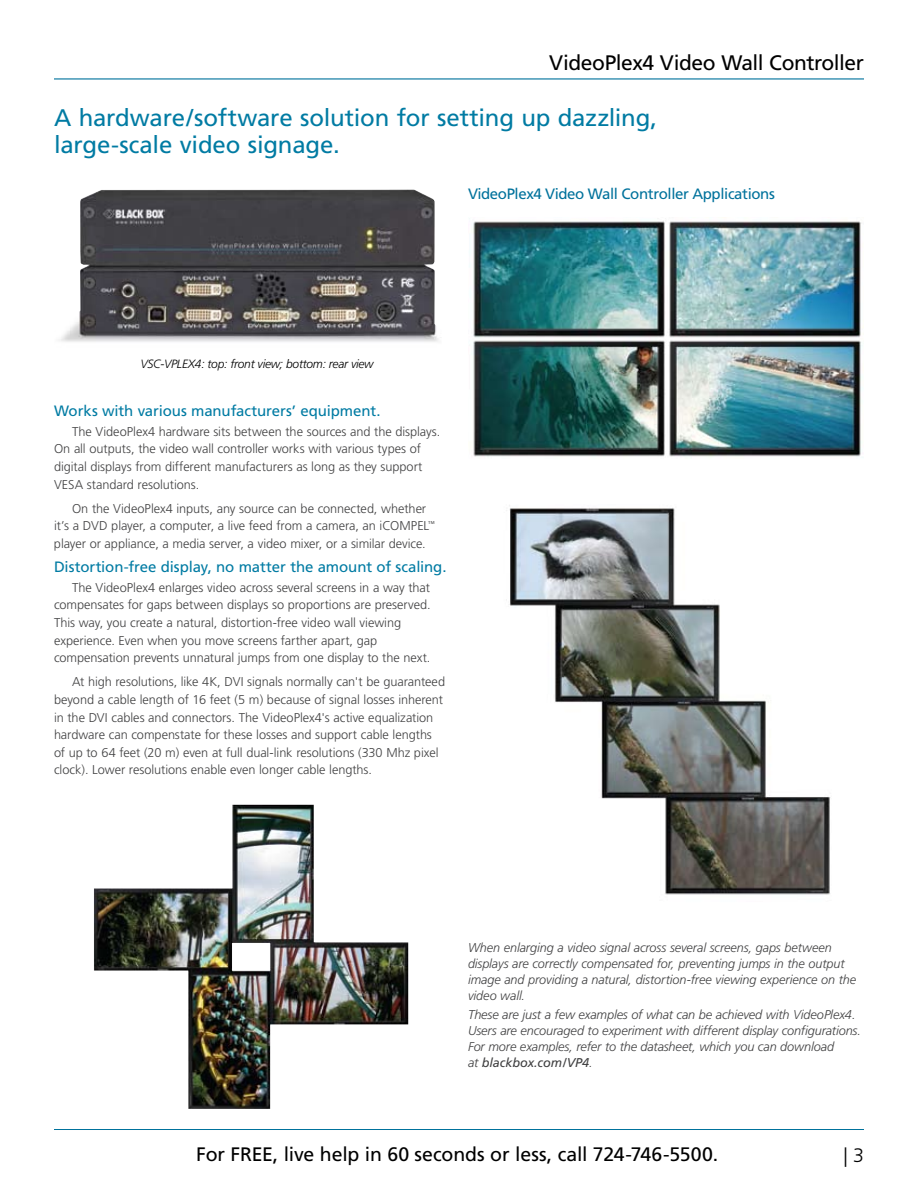
<style>
.page{position:relative;width:918px;height:1188px;background:#fff}
.page>*{position:absolute;margin:0;border:0;box-sizing:border-box;transform-origin:0 0}
.t1{font:24px/27px "Frutiger";letter-spacing:-.01em;color:#007ba3}
.t2{font:21px "Frutiger";letter-spacing:-.025em;color:#000}
.t3{font:19.5px "Frutiger";letter-spacing:-.005em;color:#000}
.t4{font:300 19.5px "Frutiger";color:#000}
.t5{font:15px "Frutiger";letter-spacing:-.005em;color:#007ba3}
.t6{font:15px "Frutiger";letter-spacing:-.025em;color:#00729c}
.t7{font:300 12.75px/17.5px "Frutiger";letter-spacing:-.005em;color:#414142}
.t8{font:italic 300 12.75px/16.2px "Frutiger";letter-spacing:-.01em;color:#414142}
.t9{font:italic 300 12px "Frutiger";letter-spacing:-.02em;color:#000}
.s1{font-weight:400}
</style>
<div class="page">
<hr style="left:54px;top:1129px;width:810px;height:1px;background:#00729c">
<hr style="left:54px;top:78px;width:810px;height:2px;background:#00729c">
<img style="left:469px;top:221px;width:395px;height:236px">
<img style="left:60px;top:189px;width:379px;height:153px">
<img style="left:94px;top:805px;width:314px;height:304px">
<img style="left:506px;top:505px;width:325px;height:390px">
<h2 class="t2" style="left:549px;top:50px;width:316px">VideoPlex4 Video Wall Controller</h2>
<h1 class="t1" style="left:54px;top:104px;width:605px">A hardware/software solution for setting up dazzling, large-scale video signage.</h1>
<p class="t6" style="left:468px;top:185px;width:308px">VideoPlex4 Video Wall Controller Applications</p>
<p class="t9" style="left:140px;top:357px;width:235px">VSC-VPLEX4: top: front view; bottom: rear view</p>
<p class="t5" style="left:54px;top:402px;width:328px">Works with various manufacturers’ equipment.</p>
<p class="t7" style="left:54px;top:423px;width:388px;text-indent:18px">The VideoPlex4 hardware sits between the sources and the displays.<br>On all outputs, the video wall controller works with various types of digital displays from different manufacturers as long as they support VESA standard resolutions.</p>
<p class="t7" style="left:54px;top:500px;width:382px;text-indent:18px">On the VideoPlex4 inputs, any source can be connected, whether it’s a DVD player, a computer, a live feed from a camera, an iCOMPEL<sup>™ </sup>player or appliance, a media server, a video mixer, or a similar device.</p>
<p class="t5" style="left:54px;top:558px;width:394px">Distortion-free display, no matter the amount of scaling.</p>
<p class="t7" style="left:54px;top:579px;width:378px;text-indent:18px">The VideoPlex4 enlarges video across several screens in a way that compensates for gaps between displays so proportions are preserved.<br>This way, you create a natural, distortion-free video wall viewing experience. Even when you move screens farther apart, gap compensation prevents unnatural jumps from one display to the next.</p>
<p class="t7" style="left:54px;top:673px;width:393px;text-indent:18px">At high resolutions, like 4K, DVI signals normally can't be guaranteed beyond a cable length of 16 feet (5 m) because of signal losses inherent in the DVI cables and connectors. The VideoPlex4's active equalization hardware can compenstate for these losses and support cable lengths of up to 64 feet (20 m) even at full dual-link resolutions (330 Mhz pixel clock). Lower resolutions enable even longer cable lengths.</p>
<p class="t8" style="left:468px;top:939px;width:390px">When enlarging a video signal across several screens, gaps between displays are correctly compensated for, preventing jumps in the output image and providing a natural, distortion-free viewing experience on the video wall.</p>
<p class="t8" style="left:468px;top:1007px;width:395px">These are just a few examples of what can be achieved with VideoPlex4.<br>Users are encouraged to experiment with different display configurations.<br>For more examples, refer to the datasheet, which you can download<br>at <span class="s1">blackbox.com/VP4</span>.</p>
<h3 class="t3" style="left:196px;top:1143px;width:524px">For FREE, live help in 60 seconds or less, call 724-746-5500.</h3>
<h3 class="t4" style="left:843px;top:1144px;width:22px">| 3</h3>
</div>
